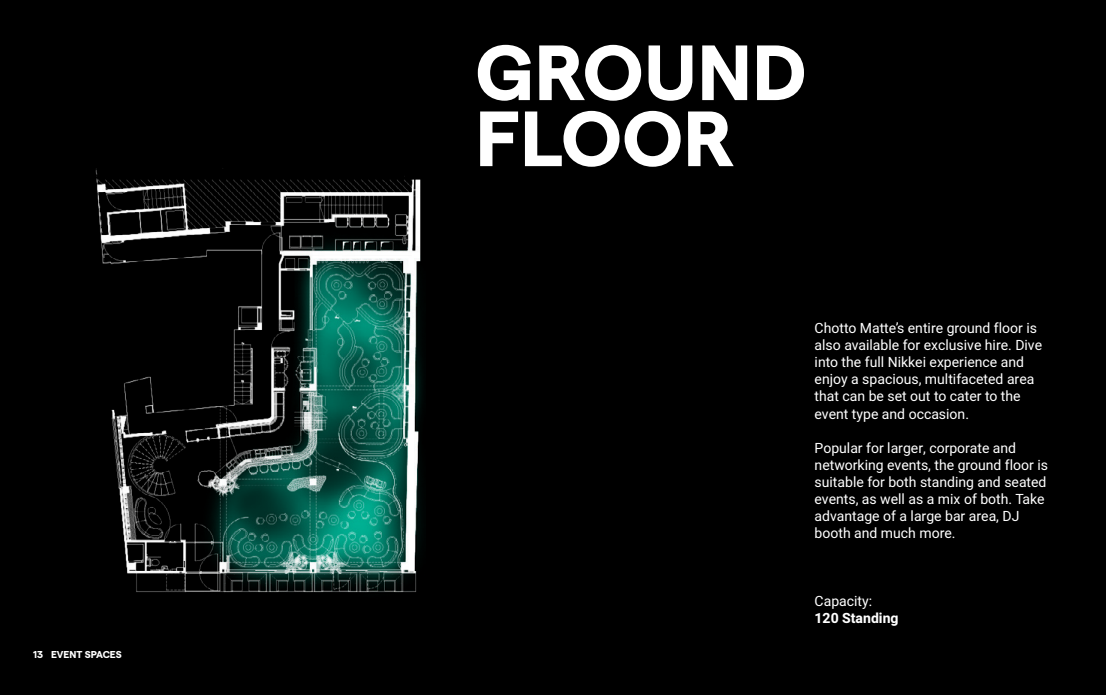
<style>
.page{position:relative;width:1106px;height:695px;background:#fff}
.page>*{position:absolute;margin:0;border:0;box-sizing:border-box;transform-origin:0 0}
.t1{font:700 78px/66px "Matter";color:#fff}
.t2{font:14px/17px "Heebo";color:#fff}
.t3{font:700 14px "Heebo";color:#fff}
.t4{font:700 10px "Matter";color:#fff}
</style>
<div class="page">
<div style="left:0;top:0;width:1106px;height:694px;background:#000"></div>
<img style="left:95px;top:168px;width:327px;height:425px">
<p class="t4" style="left:33px;top:647px;width:90px">13 EVENT SPACES</p>
<h1 class="t1" style="left:475px;top:33px;width:333px">GROUND<br>FLOOR</h1>
<p class="t2" style="left:814px;top:320px;width:229px">Chotto Matte’s entire ground floor is also available for exclusive hire. Dive into the full Nikkei experience and enjoy a spacious, multifaceted area that can be set out to cater to the event type and occasion.</p>
<p class="t2" style="left:814px;top:439px;width:235px">Popular for larger, corporate and networking events, the ground floor is suitable for both standing and seated events, as well as a mix of both. Take advantage of a large bar area, DJ booth and much more.</p>
<p class="t2" style="left:814px;top:592px;width:59px">Capacity:</p>
<p class="t3" style="left:814px;top:608px;width:85px">120 Standing</p>
</div>
